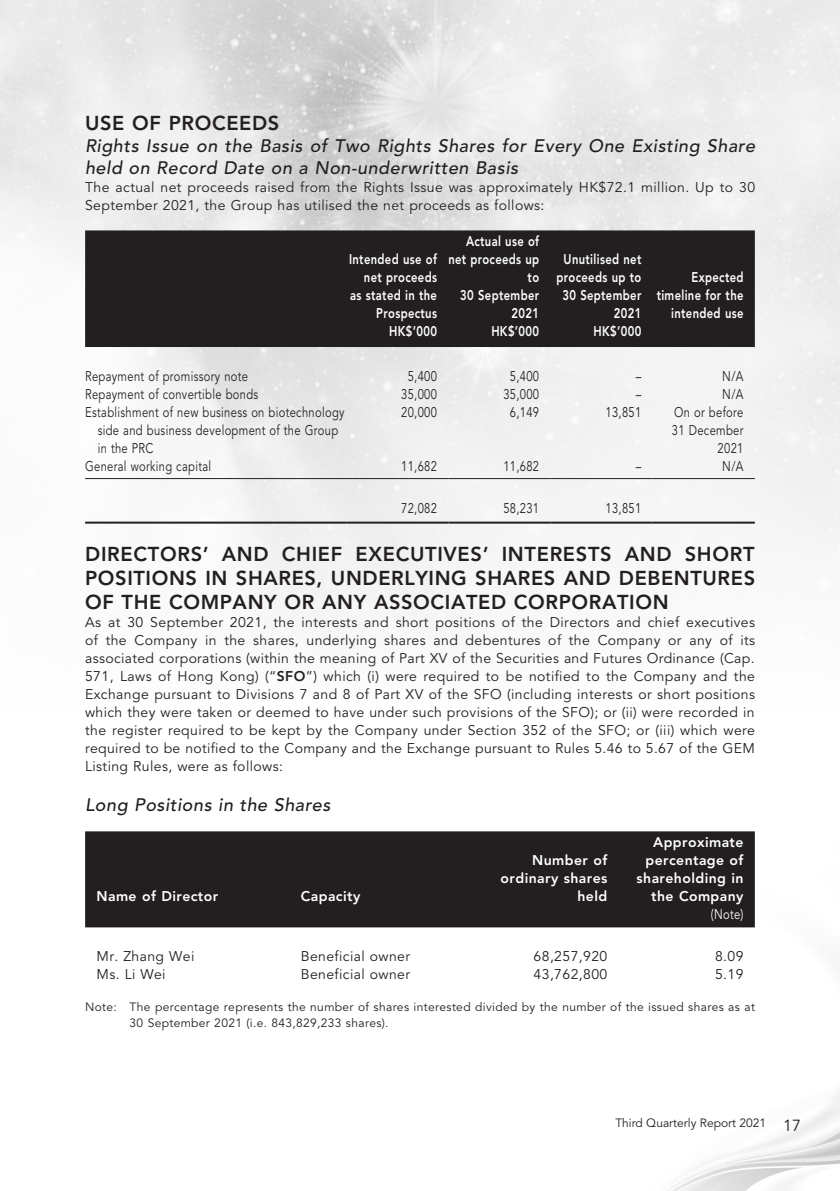
<style>
.page{position:relative;width:840px;height:1191px;background:#fff}
.page>*{position:absolute;margin:0;border:0;box-sizing:border-box;transform-origin:0 0}
._01_H1{font:800 20px/24px "Avenir LT Std";letter-spacing:.03em;color:#231f20;text-align:justify}
._02_H2{font:italic 500 18px/22px "Avenir LT Std";letter-spacing:.03em;color:#231f20}
._00_txt{font:14px/18px "Avenir LT Std";letter-spacing:.03em;color:#231f20}
._50_Table_txt{font:14px/18px "Avenir LT Std";letter-spacing:.03em;color:#231f20;scale:.8 1}
._50_Table_txt-2{font:800 14px/18px "Avenir LT Std";letter-spacing:.03em;color:#fff;text-align:right;scale:.8 1}
._50_Table_txt-3{font:800 14px/18px "Avenir LT Std";letter-spacing:.03em;color:#fff;text-align:right}
._50_Table_txt-4{font:14px "Avenir LT Std";letter-spacing:.03em;color:#231f20}
._50_Table_txt_sub{font:14px "Avenir LT Std";letter-spacing:.03em;color:#231f20}
._50_Table_txt_sub-2{font:800 14px "Avenir LT Std";letter-spacing:.03em;color:#fff}
._50_Table_txt-5{font:14px "Avenir LT Std";color:#fff;scale:.8 1}
._06_Notes{font:12px/16px "Avenir LT Std";letter-spacing:.03em;color:#231f20}
._06_Notes-2{font:12px "Avenir LT Std";color:#231f20}
.s1{font-weight:800}
.s2{font-size:16px}
</style>
<div class="page">
<img style="left:0;top:0;width:839px;height:1191px">
<div style="left:85px;top:230px;width:669px;height:117px;background:#231f20"></div>
<hr style="left:85px;top:478px;width:261px;height:1px;background:#231f20">
<hr style="left:346px;top:478px;width:102px;height:1px;background:#231f20">
<hr style="left:448px;top:478px;width:102px;height:1px;background:#231f20">
<hr style="left:550px;top:478px;width:102px;height:1px;background:#231f20">
<hr style="left:652px;top:478px;width:102px;height:1px;background:#231f20">
<hr style="left:85px;top:521px;width:261px;height:2px;background:#231f20">
<hr style="left:346px;top:521px;width:102px;height:2px;background:#231f20">
<hr style="left:448px;top:521px;width:102px;height:2px;background:#231f20">
<hr style="left:550px;top:521px;width:102px;height:2px;background:#231f20">
<hr style="left:652px;top:521px;width:102px;height:2px;background:#231f20">
<div style="left:85px;top:831px;width:669px;height:96px;background:#231f20"></div>
<p class="_01_H1" style="left:85px;top:111px;width:195px">USE OF PROCEEDS</p>
<p class="_02_H2" style="left:85px;top:135px;width:671px">Rights Issue on the Basis of Two Rights Shares for Every One Existing Share held on Record Date on a Non-underwritten Basis</p>
<p class="_00_txt" style="left:85px;top:179px;width:671px">The actual net proceeds raised from the Rights Issue was approximately HK$72.1 million. Up to 30<br>September 2021, the Group has utilised the net proceeds as follows:</p>
<p class="_50_Table_txt-2" style="left:349px;top:250px;width:111px">Intended use of net proceeds as stated in the<br>Prospectus</p>
<p class="_50_Table_txt-2" style="left:448px;top:232px;width:115px">Actual use of net proceeds up to<br>30 September<br>2021</p>
<p class="_50_Table_txt-2" style="left:556px;top:250px;width:108px">Unutilised net proceeds up to<br>30 September<br>2021</p>
<p class="_50_Table_txt-2" style="left:656px;top:268px;width:110px">Expected timeline for the intended use</p>
<p class="_50_Table_txt-2" style="left:389px;top:322px;width:61px">HK$’000</p>
<p class="_50_Table_txt-2" style="left:491px;top:322px;width:61px">HK$’000</p>
<p class="_50_Table_txt-2" style="left:593px;top:322px;width:61px">HK$’000</p>
<p class="_50_Table_txt" style="left:85px;top:367px;width:205px">Repayment of promissory note</p>
<p class="_50_Table_txt" style="left:407px;top:367px;width:38px">5,400</p>
<p class="_50_Table_txt" style="left:509px;top:367px;width:38px">5,400</p>
<p class="_50_Table_txt" style="left:635px;top:367px;width:8px">–</p>
<p class="_50_Table_txt" style="left:722px;top:367px;width:28px">N/A</p>
<p class="_50_Table_txt" style="left:85px;top:385px;width:218px">Repayment of convertible bonds</p>
<p class="_50_Table_txt" style="left:401px;top:385px;width:46px">35,000</p>
<p class="_50_Table_txt" style="left:503px;top:385px;width:46px">35,000</p>
<p class="_50_Table_txt" style="left:635px;top:385px;width:8px">–</p>
<p class="_50_Table_txt" style="left:722px;top:385px;width:28px">N/A</p>
<p class="_50_Table_txt" style="left:98px;top:403px;width:310px;text-indent:-13px">Establishment of new business on biotechnology side and business development of the Group in the PRC</p>
<p class="_50_Table_txt" style="left:401px;top:403px;width:46px">20,000</p>
<p class="_50_Table_txt" style="left:509px;top:403px;width:38px">6,149</p>
<p class="_50_Table_txt" style="left:605px;top:403px;width:46px">13,851</p>
<p class="_50_Table_txt" style="left:674px;top:403px;width:88px">On or before</p>
<p class="_50_Table_txt" style="left:671px;top:421px;width:91px">31 December</p>
<p class="_50_Table_txt" style="left:717px;top:439px;width:34px">2021</p>
<p class="_50_Table_txt" style="left:85px;top:457px;width:159px">General working capital</p>
<p class="_50_Table_txt" style="left:401px;top:457px;width:46px">11,682</p>
<p class="_50_Table_txt" style="left:503px;top:457px;width:46px">11,682</p>
<p class="_50_Table_txt" style="left:635px;top:457px;width:8px">–</p>
<p class="_50_Table_txt" style="left:722px;top:457px;width:28px">N/A</p>
<p class="_50_Table_txt" style="left:401px;top:499px;width:46px">72,082</p>
<p class="_50_Table_txt" style="left:503px;top:499px;width:46px">58,231</p>
<p class="_50_Table_txt" style="left:605px;top:499px;width:46px">13,851</p>
<p class="_01_H1" style="left:85px;top:542px;width:671px">DIRECTORS’ AND CHIEF EXECUTIVES’ INTERESTS AND SHORT POSITIONS IN SHARES, UNDERLYING SHARES AND DEBENTURES OF THE COMPANY OR ANY ASSOCIATED CORPORATION</p>
<p class="_00_txt" style="left:85px;top:613px;width:671px;text-align:justify">As at 30 September 2021, the interests and short positions of the Directors and chief executives of the Company in the shares, underlying shares and debentures of the Company or any of its associated corporations (within the meaning of Part XV of the Securities and Futures Ordinance (Cap.<br>571, Laws of Hong Kong) (“<span class="s1">SFO</span>”) which (i) were required to be notified to the Company and the Exchange pursuant to Divisions 7 and 8 of Part XV of the SFO (including interests or short positions which they were taken or deemed to have under such provisions of the SFO); or (ii) were recorded in the register required to be kept by the Company under Section 352 of the SFO; or (iii) which were required to be notified to the Company and the Exchange pursuant to Rules 5.46 to 5.67 of the GEM Listing Rules, were as follows:</p>
<p class="_02_H2" style="left:85px;top:794px;width:247px">Long Positions in the Shares</p>
<p class="_50_Table_txt_sub-2" style="left:96px;top:888px;width:123px">Name of Director</p>
<p class="_50_Table_txt-3" style="left:300px;top:887px;width:61px">Capacity</p>
<p class="_50_Table_txt-3" style="left:500px;top:851px;width:108px">Number of ordinary shares held</p>
<p class="_50_Table_txt-3" style="left:636px;top:833px;width:108px">Approximate percentage of shareholding in the Company</p>
<p class="_50_Table_txt-5" style="left:710px;top:906px;width:42px">(Note)</p>
<p class="_50_Table_txt_sub" style="left:96px;top:948px;width:99px">Mr. Zhang Wei</p>
<p class="_50_Table_txt-4" style="left:300px;top:948px;width:111px">Beneficial owner</p>
<p class="_50_Table_txt-4" style="left:533px;top:948px;width:75px">68,257,920</p>
<p class="_50_Table_txt-4" style="left:714px;top:948px;width:30px">8.09</p>
<p class="_50_Table_txt_sub" style="left:96px;top:966px;width:71px">Ms. Li Wei</p>
<p class="_50_Table_txt-4" style="left:300px;top:966px;width:111px">Beneficial owner</p>
<p class="_50_Table_txt-4" style="left:533px;top:966px;width:75px">43,762,800</p>
<p class="_50_Table_txt-4" style="left:714px;top:966px;width:30px">5.19</p>
<p class="_06_Notes" style="left:129px;top:999px;width:626px;text-indent:-44px">Note: The percentage represents the number of shares interested divided by the number of the issued shares as at<br>30 September 2021 (i.e. 843,829,233 shares).</p>
<p class="_06_Notes-2" style="left:615px;top:1116px;width:187px">Third Quarterly Report 2021 <span class="s2">17</span></p>
</div>
